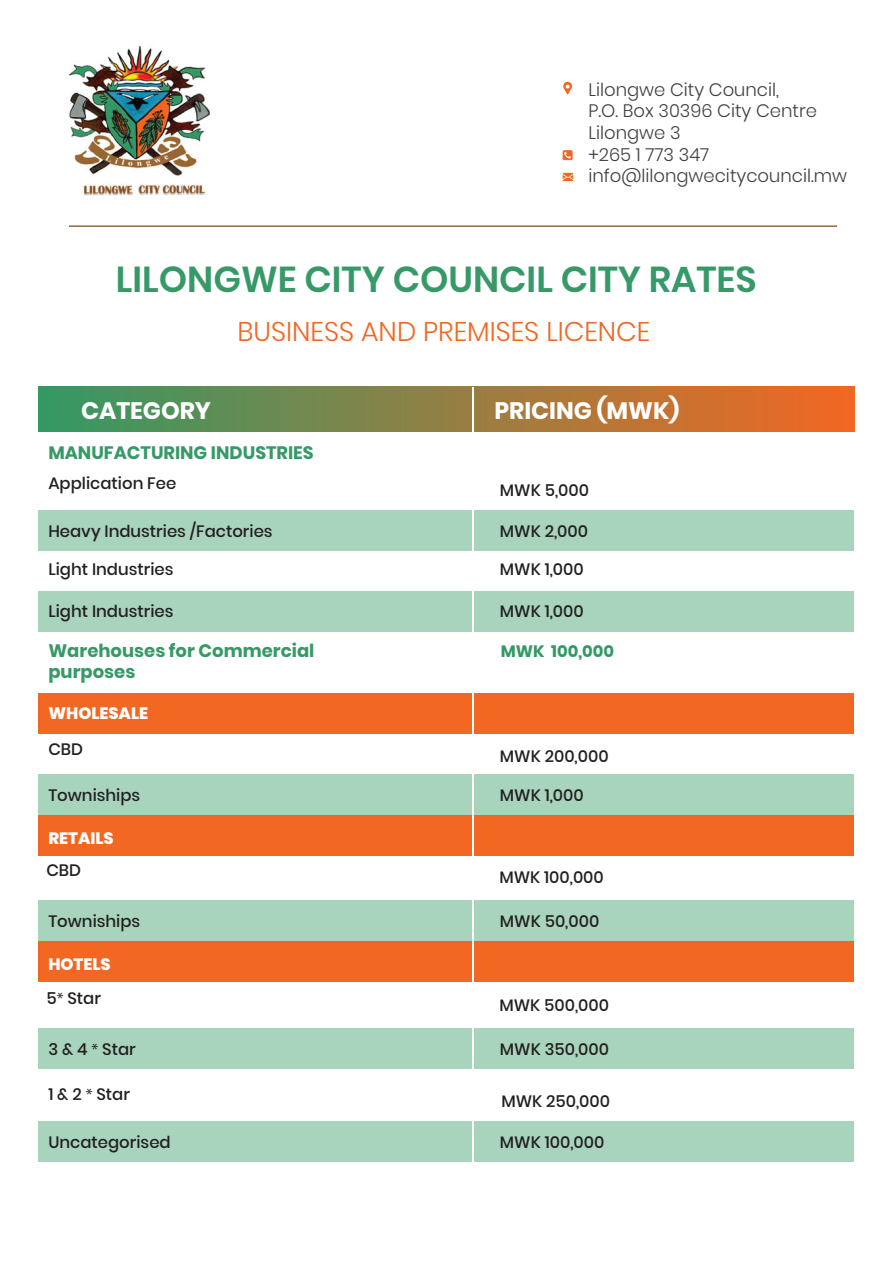
<style>
.page{position:relative;width:893px;height:1263px;background:#fff}
.page>*{position:absolute;margin:0;border:0;box-sizing:border-box;transform-origin:0 0}
.t1{font:600 36px "Poppins";color:#379968}
.t2{font:300 27px "Poppins";color:#f26722}
.t3{font:700 23.85px "Poppins";color:#fff}
.t4{font:300 18px/21.6px "Poppins";color:#404041}
.t5{font:700 18px/21.6px "Poppins";color:#379968}
.t6{font:500 16.5px "Poppins";color:#231f20}
.t7{font:800 16.5px "Poppins";color:#fff}
.t8{font:700 16.5px "Poppins";color:#329965}
.s1{font-family:"Myriad Pro";font-weight:400}
</style>
<div class="page">
<div style="left:39px;top:693px;width:815px;height:40px;background:#f26722"></div>
<div style="left:39px;top:815px;width:815px;height:40px;background:#f26722"></div>
<div style="left:39px;top:941px;width:815px;height:40px;background:#f26722"></div>
<img style="left:68px;top:46px;width:143px;height:150px">
<hr style="left:69px;top:225px;width:768px;height:2px;background:#8f683e">
<div style="left:39px;top:387px;width:815px;height:44px;background:linear-gradient(to right,#339965,#f36723)"></div>
<div style="left:39px;top:510px;width:815px;height:41px;background:#a8d4be"></div>
<div style="left:39px;top:591px;width:815px;height:40px;background:#a8d4be"></div>
<svg style="left:563px;top:82px;width:9px;height:13px"></svg>
<svg style="left:563px;top:150px;width:10px;height:10px"></svg>
<svg style="left:563px;top:173px;width:10px;height:8px"></svg>
<div style="left:39px;top:774px;width:815px;height:41px;background:#a8d4be"></div>
<div style="left:39px;top:900px;width:815px;height:41px;background:#a8d4be"></div>
<div style="left:39px;top:1028px;width:815px;height:41px;background:#a8d4be"></div>
<div style="left:39px;top:1121px;width:815px;height:41px;background:#a8d4be"></div>
<hr style="left:472px;top:387px;width:1px;height:816px;background:#fff">
<p class="t4" style="left:588px;top:79px;width:260px">Lilongwe City Council,<br>P.O. Box 30396 City Centre<br>Lilongwe 3<br>+265 1 773 347 info@lilongwecitycouncil.mw</p>
<h1 class="t1" style="left:116px;top:259px;width:642px">LILONGWE CITY COUNCIL CITY RATES</h1>
<h2 class="t2" style="left:238px;top:316px;width:414px">BUSINESS AND PREMISES LICENCE</h2>
<h3 class="t3" style="left:81px;top:397px;width:132px">CATEGORY</h3>
<h3 class="t3" style="left:494px;top:397px;width:186px">PRICING (MWK)</h3>
<p class="t5" style="left:48px;top:442px;width:267px">MANUFACTURING INDUSTRIES</p>
<p class="t6" style="left:48px;top:473px;width:130px">Application Fee</p>
<p class="t6" style="left:500px;top:480px;width:91px">MWK 5,000</p>
<p class="t6" style="left:48px;top:522px;width:226px">Heavy Industries /Factories</p>
<p class="t6" style="left:500px;top:522px;width:90px">MWK 2,000</p>
<p class="t6" style="left:48px;top:560px;width:127px">Light Industries</p>
<p class="t6" style="left:500px;top:560px;width:85px">MWK 1,000</p>
<p class="t6" style="left:48px;top:602px;width:127px">Light Industries</p>
<p class="t6" style="left:500px;top:602px;width:85px">MWK 1,000</p>
<p class="t5" style="left:48px;top:640px;width:268px">Warehouses for Commercial purposes</p>
<p class="t7" style="left:48px;top:704px;width:101px">WHOLESALE</p>
<p class="t6" style="left:48px;top:740px;width:36px">CBD</p>
<p class="t8" style="left:501px;top:641px;width:115px">MWK 100,000</p>
<p class="t6" style="left:500px;top:747px;width:110px">MWK 200,000</p>
<p class="t6" style="left:48px;top:785px;width:93px">Towniships</p>
<p class="t6" style="left:500px;top:785px;width:85px">MWK 1,000</p>
<p class="t7" style="left:48px;top:829px;width:67px">RETAILS</p>
<p class="t6" style="left:46px;top:860px;width:36px">CBD</p>
<p class="t6" style="left:499px;top:867px;width:106px">MWK 100,000</p>
<p class="t6" style="left:48px;top:911px;width:93px">Towniships</p>
<p class="t6" style="left:500px;top:911px;width:101px">MWK 50,000</p>
<p class="t7" style="left:48px;top:955px;width:64px">HOTELS</p>
<p class="t6" style="left:46px;top:988px;width:56px">5<span class="s1">*</span> Star</p>
<p class="t6" style="left:499px;top:995px;width:111px">MWK 500,000</p>
<p class="t6" style="left:48px;top:1039px;width:89px">3 &amp; 4 <span class="s1">*</span> Star</p>
<p class="t6" style="left:500px;top:1039px;width:111px">MWK 350,000</p>
<p class="t6" style="left:48px;top:1084px;width:83px">1 &amp; 2 <span class="s1">*</span> Star</p>
<p class="t6" style="left:501px;top:1091px;width:110px">MWK 250,000</p>
<p class="t6" style="left:48px;top:1132px;width:124px">Uncategorised</p>
<p class="t6" style="left:500px;top:1132px;width:106px">MWK 100,000</p>
</div>
